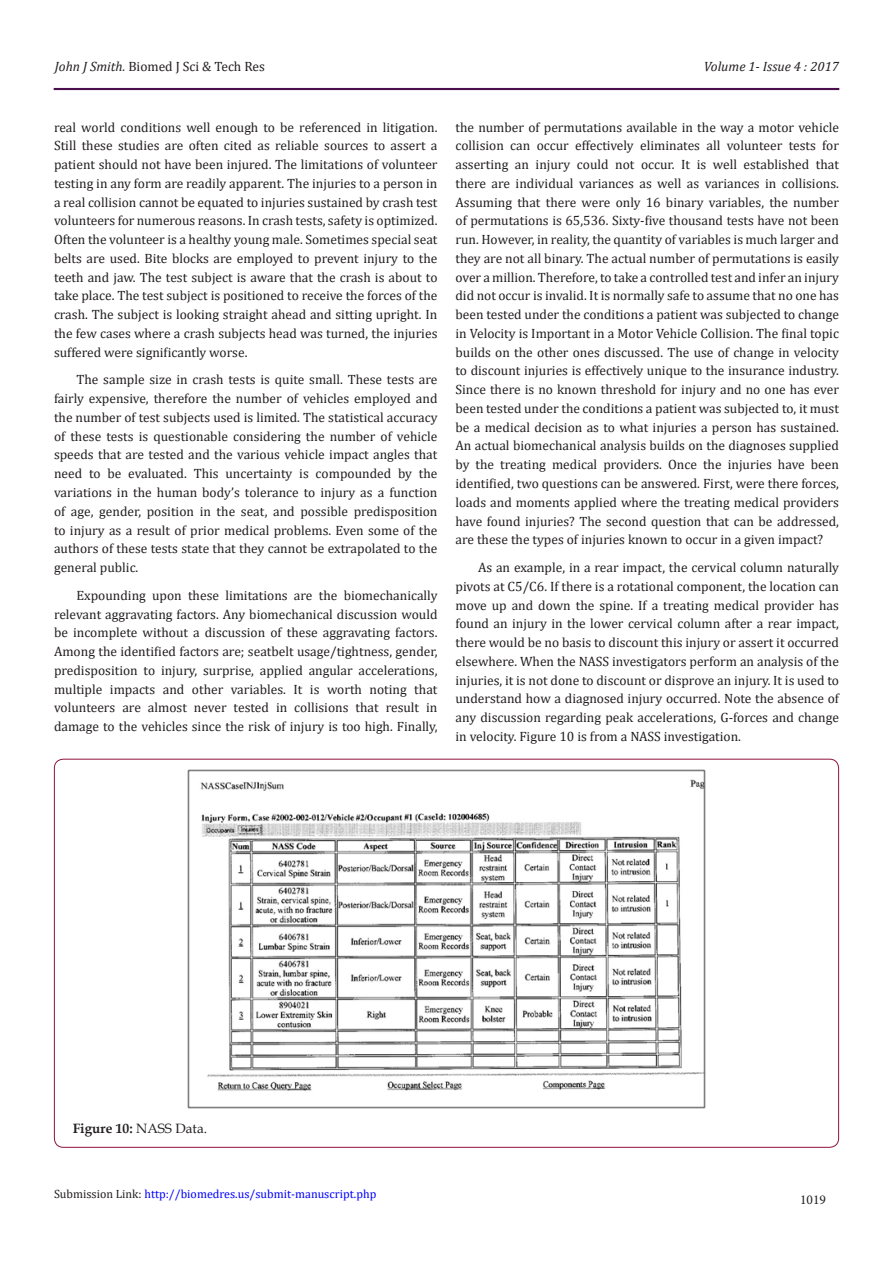
<style>
.page{position:relative;width:893px;height:1263px;background:#fff}
.page>*{position:absolute;margin:0;border:0;box-sizing:border-box;transform-origin:0 0}
.t1{font:13.5px/18.8px "Cambria";color:#231f20;text-align:justify}
.t2{font:italic 13.5px "Cambria";color:#231f20}
.t3{font:700 13.5px "Book Antiqua";color:#231f20}
.t4{font:13.5px "Minion Pro";color:#231f20}
.t5{font:12px "Cambria";color:#00f}
.s1{font-style:italic}
.s2{font-weight:400}
.s3{color:#231f20}
</style>
<div class="page">
<hr style="left:54px;top:88px;width:785px;height:2px;background:#480a4b">
<img style="left:187px;top:769px;width:519px;height:340px">
<p class="t1" style="left:55px;top:57px;width:212px"><span class="s1">John J Smith.</span> Biomed J Sci &amp; Tech Res</p>
<p class="t2" style="left:704px;top:57px;width:137px">Volume 1- Issue 4 : 2017</p>
<p class="t1" style="left:54px;top:118px;width:385px">real world conditions well enough to be referenced in litigation.<br>Still these studies are often cited as reliable sources to assert a patient should not have been injured. The limitations of volunteer testing in any form are readily apparent. The injuries to a person in a real collision cannot be equated to injuries sustained by crash test volunteers for numerous reasons. In crash tests, safety is optimized.<br>Often the volunteer is a healthy young male. Sometimes special seat belts are used. Bite blocks are employed to prevent injury to the teeth and jaw. The test subject is aware that the crash is about to take place. The test subject is positioned to receive the forces of the crash. The subject is looking straight ahead and sitting upright. In the few cases where a crash subjects head was turned, the injuries suffered were significantly worse.</p>
<p class="t1" style="left:54px;top:370px;width:385px;text-indent:22px">The sample size in crash tests is quite small. These tests are fairly expensive, therefore the number of vehicles employed and the number of test subjects used is limited. The statistical accuracy of these tests is questionable considering the number of vehicle speeds that are tested and the various vehicle impact angles that need to be evaluated. This uncertainty is compounded by the variations in the human body’s tolerance to injury as a function of age, gender, position in the seat, and possible predisposition to injury as a result of prior medical problems. Even some of the authors of these tests state that they cannot be extrapolated to the general public.</p>
<p class="t1" style="left:54px;top:586px;width:385px;text-indent:22px">Expounding upon these limitations are the biomechanically relevant aggravating factors. Any biomechanical discussion would be incomplete without a discussion of these aggravating factors.<br>Among the identified factors are; seatbelt usage/tightness, gender, predisposition to injury, surprise, applied angular accelerations, multiple impacts and other variables. It is worth noting that volunteers are almost never tested in collisions that result in damage to the vehicles since the risk of injury is too high. Finally,</p>
<p class="t1" style="left:455px;top:118px;width:385px">the number of permutations available in the way a motor vehicle collision can occur effectively eliminates all volunteer tests for asserting an injury could not occur. It is well established that there are individual variances as well as variances in collisions.<br>Assuming that there were only 16 binary variables, the number of permutations is 65,536. Sixty-five thousand tests have not been run. However, in reality, the quantity of variables is much larger and they are not all binary. The actual number of permutations is easily over a million. Therefore, to take a controlled test and infer an injury did not occur is invalid. It is normally safe to assume that no one has been tested under the conditions a patient was subjected to change in Velocity is Important in a Motor Vehicle Collision. The final topic builds on the other ones discussed. The use of change in velocity to discount injuries is effectively unique to the insurance industry.<br>Since there is no known threshold for injury and no one has ever been tested under the conditions a patient was subjected to, it must be a medical decision as to what injuries a person has sustained.<br>An actual biomechanical analysis builds on the diagnoses supplied by the treating medical providers. Once the injuries have been identified, two questions can be answered. First, were there forces, loads and moments applied where the treating medical providers have found injuries? The second question that can be addressed, are these the types of injuries known to occur in a given impact?</p>
<p class="t1" style="left:455px;top:558px;width:385px;text-indent:22px">As an example, in a rear impact, the cervical column naturally pivots at C5/C6. If there is a rotational component, the location can move up and down the spine. If a treating medical provider has found an injury in the lower cervical column after a rear impact, there would be no basis to discount this injury or assert it occurred elsewhere. When the NASS investigators perform an analysis of the injuries, it is not done to discount or disprove an injury. It is used to understand how a diagnosed injury occurred. Note the absence of any discussion regarding peak accelerations, G-forces and change in velocity. Figure 10 is from a NASS investigation.</p>
<p class="t3" style="left:73px;top:1119px;width:136px">Figure 10: <span class="s2">NASS Data.</span></p>
<p class="t5" style="left:54px;top:1186px;width:324px"><span class="s3">Submission Link:</span> http://biomedres.us/submit-manuscript.php</p>
<p class="t4" style="left:800px;top:1191px;width:27px">1019</p>
</div>
